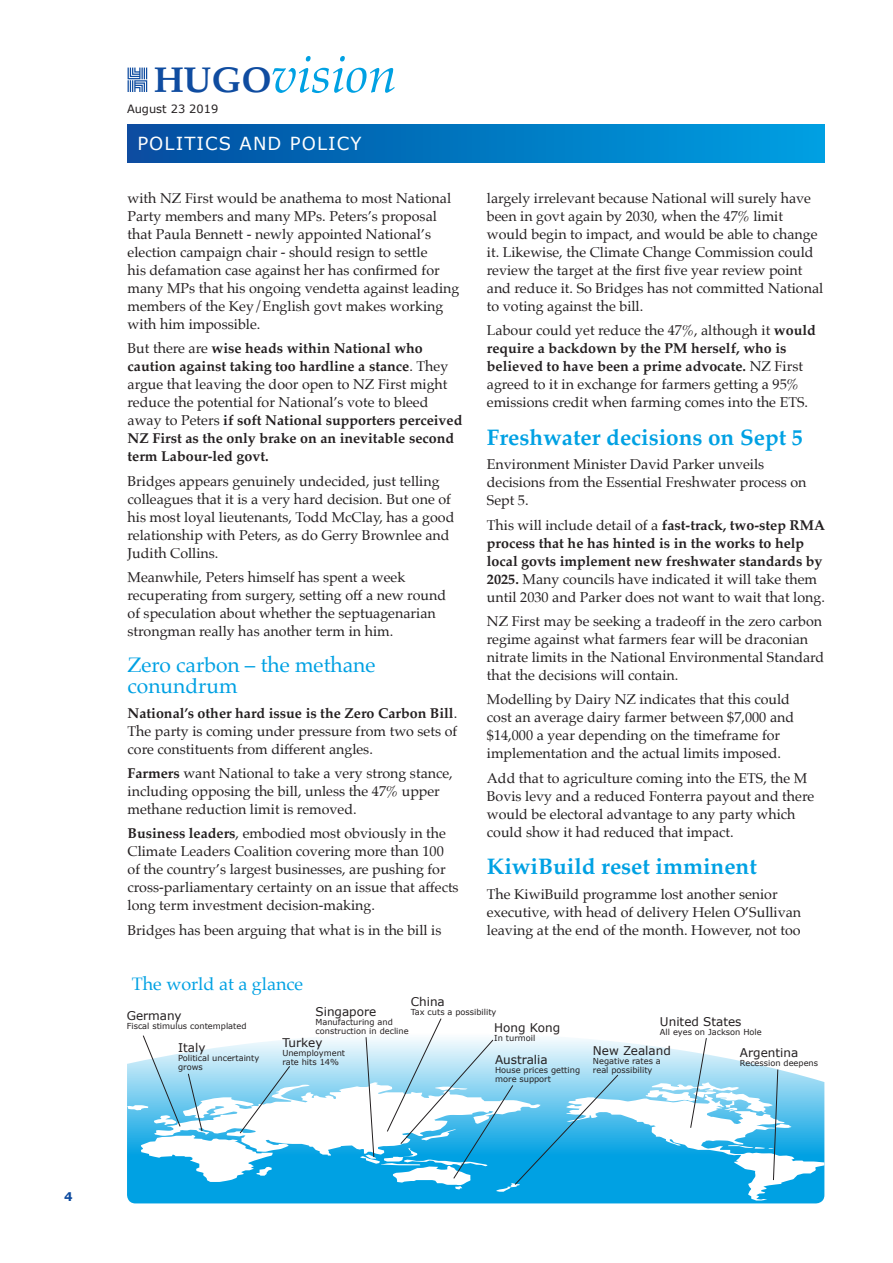
<style>
.page{position:relative;width:893px;height:1263px;background:#fff}
.page>*{position:absolute;margin:0;border:0;box-sizing:border-box;transform-origin:0 0}
.t1{font:italic 51.3px "Palatino";color:#00a1e3}
.t2{font:700 22.5px "Palatino";color:#00a1e3}
.t3{font:21px/21px "Palatino";color:#00a1e3}
.t4{font:18px "Verdana";letter-spacing:.06em;color:#fff}
.t5{font:18px "Palatino";color:#00a1e3}
.t6{font:14.25px/18px "Palatino";color:#231f20}
.t7{font:700 14.25px/18px "Palatino";color:#231f20}
.t8{font:12px "Verdana";color:#231f20}
.t9{font:700 12px "Verdana";color:#0f4ca0}
.t10{font:11.4px "Verdana";color:#231f20}
.t11{font:8.25px/9px "Verdana";color:#231f20}
.s1{font-weight:700;font-style:normal;font-size:36px;color:#0f4ca0}
.s2{font-weight:400}
.s3{font-weight:700}
</style>
<div class="page">
<svg style="left:128px;top:68px;width:19px;height:24px"></svg>
<div style="left:127px;top:125px;width:697px;height:38px;background:linear-gradient(to right,#034d9f,#00a0e2)"></div>
<svg style="left:127px;top:1038px;width:697px;height:165px"></svg>
<svg style="left:127px;top:1082px;width:697px;height:118px"></svg>
<svg style="left:142px;top:1035px;width:39px;height:92px"></svg>
<svg style="left:239px;top:1065px;width:52px;height:69px"></svg>
<svg style="left:773px;top:1069px;width:6px;height:112px"></svg>
<svg style="left:365px;top:1037px;width:10px;height:121px"></svg>
<svg style="left:386px;top:1018px;width:233px;height:167px"></svg>
<svg style="left:690px;top:1038px;width:17px;height:91px"></svg>
<svg style="left:187px;top:1073px;width:16px;height:59px"></svg>
<p class="t9" style="left:64px;top:1188px;width:10px">4</p>
<h1 class="t1" style="left:154px;top:31px;width:245px"><span class="s1">HUGO</span>vision</h1>
<p class="t10" style="left:127px;top:101px;width:93px">August 23 2019</p>
<p class="t4" style="left:137px;top:131px;width:226px">POLITICS AND POLICY</p>
<p class="t6" style="left:128px;top:189px;width:333px">with NZ First would be anathema to most National Party members and many MPs. Peters’s proposal that Paula Bennett - newly appointed National’s election campaign chair - should resign to settle<br>his defamation case against her has confirmed for many MPs that his ongoing vendetta against leading members of the Key/English govt makes working with him impossible.</p>
<p class="t7" style="left:128px;top:339px;width:336px"><span class="s2">But there are</span> wise heads within National who caution against taking too hardline a stance<span class="s2">. They argue that leaving the door open to NZ First might reduce the potential for National’s vote to bleed away to Peters</span> if soft National supporters perceived NZ First as the only brake on an inevitable second term Labour-led govt.</p>
<p class="t6" style="left:128px;top:472px;width:328px">Bridges appears genuinely undecided, just telling colleagues that it is a very hard decision. But one of his most loyal lieutenants, Todd McClay, has a good relationship with Peters, as do Gerry Brownlee and Judith Collins.</p>
<p class="t6" style="left:128px;top:568px;width:320px">Meanwhile, Peters himself has spent a week recuperating from surgery, setting off a new round of speculation about whether the septuagenarian strongman really has another term in him.</p>
<h3 class="t3" style="left:128px;top:654px;width:249px">Zero carbon – the methane conundrum</h3>
<p class="t6" style="left:128px;top:704px;width:331px;text-align:justify"><span class="s3">National’s other hard issue is the Zero Carbon Bill</span>.<br>The party is coming under pressure from two sets of core constituents from different angles.</p>
<p class="t6" style="left:128px;top:764px;width:327px"><span class="s3">Farmers</span> want National to take a very strong stance, including opposing the bill, unless the 47% upper methane reduction limit is removed.</p>
<p class="t6" style="left:128px;top:824px;width:333px"><span class="s3">Business leaders</span>, embodied most obviously in the Climate Leaders Coalition covering more than 100 of the country’s largest businesses, are pushing for cross-parliamentary certainty on an issue that affects long term investment decision-making.</p>
<p class="t6" style="left:128px;top:921px;width:315px">Bridges has been arguing that what is in the bill is</p>
<p class="t6" style="left:487px;top:189px;width:338px">largely irrelevant because National will surely have been in govt again by 2030, when the 47% limit would begin to impact, and would be able to change it. Likewise, the Climate Change Commission could review the target at the first five year review point and reduce it. So Bridges has not committed National to voting against the bill.</p>
<p class="t6" style="left:487px;top:322px;width:330px">Labour could yet reduce the 47%, although it <span class="s3">would require a backdown by the PM herself, who is believed to have been a prime advocate.</span> NZ First agreed to it in exchange for farmers getting a 95% emissions credit when farming comes into the ETS.</p>
<h2 class="t2" style="left:487px;top:418px;width:318px">Freshwater decisions on Sept 5</h2>
<p class="t6" style="left:487px;top:455px;width:321px">Environment Minister David Parker unveils decisions from the Essential Freshwater process on<br>Sept 5.</p>
<p class="t7" style="left:487px;top:515px;width:340px"><span class="s2">This will include detail of a</span> fast-track, two-step RMA process that he has hinted is in the works to help local govts implement new freshwater standards by 2025. <span class="s2">Many councils have indicated it will take them until 2030 and Parker does not want to wait that long.</span></p>
<p class="t6" style="left:487px;top:612px;width:339px">NZ First may be seeking a tradeoff in the zero carbon regime against what farmers fear will be draconian nitrate limits in the National Environmental Standard that the decisions will contain.</p>
<p class="t6" style="left:487px;top:690px;width:309px">Modelling by Dairy NZ indicates that this could cost an average dairy farmer between $7,000 and $14,000 a year depending on the timeframe for implementation and the actual limits imposed.</p>
<p class="t6" style="left:487px;top:769px;width:329px">Add that to agriculture coming into the ETS, the M Bovis levy and a reduced Fonterra payout and there would be electoral advantage to any party which could show it had reduced that impact.</p>
<h2 class="t2" style="left:487px;top:847px;width:271px">KiwiBuild reset imminent</h2>
<p class="t6" style="left:487px;top:885px;width:316px">The KiwiBuild programme lost another senior executive, with head of delivery Helen O’Sullivan leaving at the end of the month. However, not too</p>
<p class="t5" style="left:132px;top:969px;width:173px">The world at a glance</p>
<p class="t8" style="left:411px;top:994px;width:36px">China</p>
<p class="t11" style="left:411px;top:1008px;width:87px">Tax cuts a possibility</p>
<p class="t8" style="left:315px;top:1003px;width:62px">Singapore</p>
<p class="t11" style="left:315px;top:1017px;width:95px">Manufacturing and construction in decline</p>
<p class="t8" style="left:127px;top:1008px;width:57px">Germany</p>
<p class="t11" style="left:127px;top:1022px;width:121px">Fiscal stimulus contemplated</p>
<p class="t8" style="left:494px;top:1019px;width:67px">Hong Kong</p>
<p class="t11" style="left:494px;top:1033px;width:43px">In turmoil</p>
<p class="t8" style="left:495px;top:1052px;width:54px">Australia</p>
<p class="t11" style="left:495px;top:1066px;width:87px">House prices getting more support</p>
<p class="t8" style="left:282px;top:1034px;width:42px">Turkey</p>
<p class="t11" style="left:282px;top:1048px;width:64px">Unemployment rate hits 14%</p>
<p class="t8" style="left:178px;top:1040px;width:29px">Italy</p>
<p class="t11" style="left:178px;top:1054px;width:83px">Political uncertainty grows</p>
<p class="t8" style="left:660px;top:1013px;width:83px">United States</p>
<p class="t11" style="left:660px;top:1027px;width:103px">All eyes on Jackson Hole</p>
<p class="t8" style="left:593px;top:1042px;width:79px">New Zealand</p>
<p class="t11" style="left:593px;top:1056px;width:69px">Negative rates a real possibility</p>
<p class="t8" style="left:740px;top:1044px;width:60px">Argentina</p>
<p class="t11" style="left:740px;top:1058px;width:80px">Recession deepens</p>
</div>
